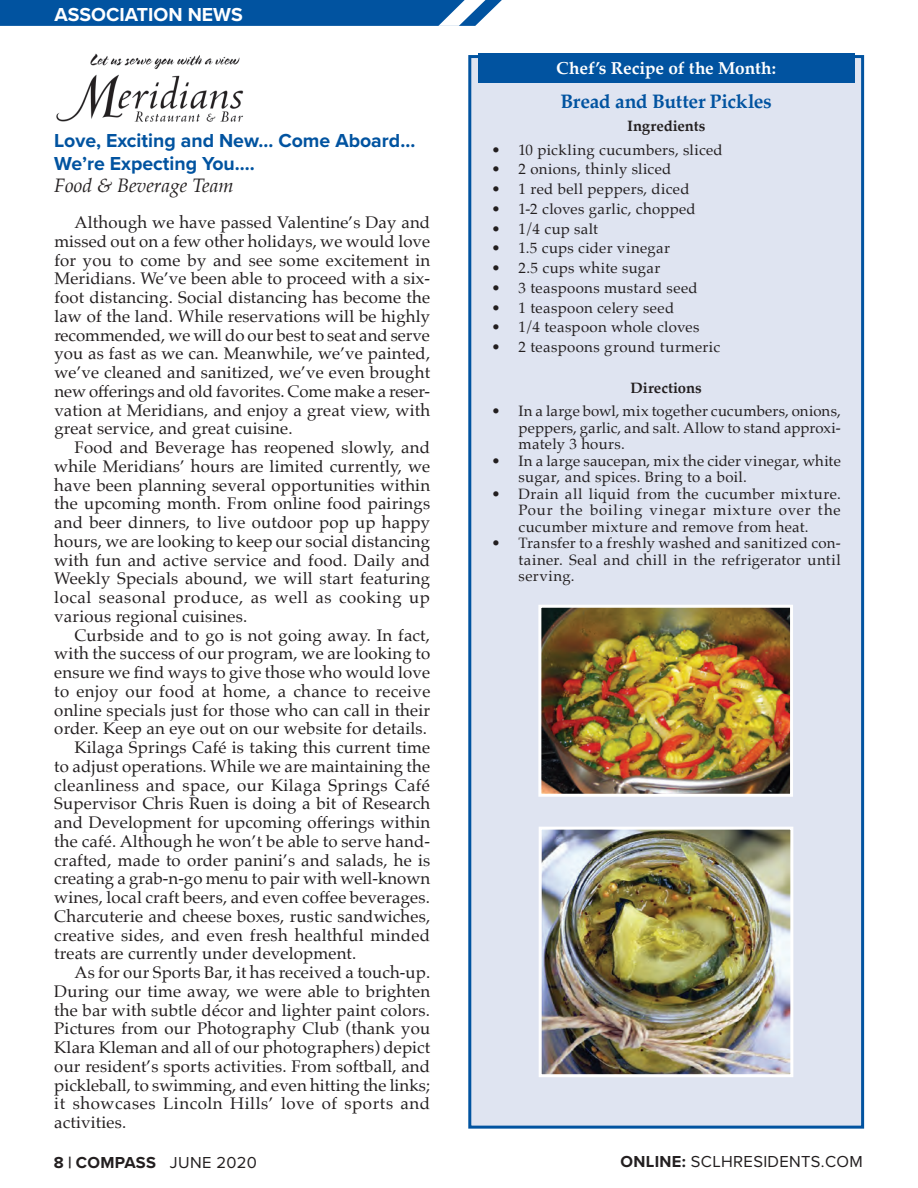
<style>
.page{position:relative;width:918px;height:1188px;background:#fff}
.page>*{position:absolute;margin:0;border:0;box-sizing:border-box;transform-origin:0 0}
.t1{font:700 19.5px/23.4px "Proxima Nova";color:#0153a0}
.t2{font:700 19.5px "Palatino";letter-spacing:-.01em;color:#0153a0}
.t3{font:italic 19.5px "Palatino";color:#231f20}
.t4{font:700 19.5px "Proxima Nova";color:#fff}
.t5{font:700 17.25px "Palatino";letter-spacing:-.005em;color:#fff}
.t6{font:16.8px/18.8px "Palatino";letter-spacing:.01em;color:#231f20;text-align:justify}
.t7{font:16.8px "Palatino";letter-spacing:.035em;color:#231f20}
.t8{font:16.5px "Proxima Nova";letter-spacing:.02em;color:#231f20}
.t9{font:700 16.5px "Proxima Nova";letter-spacing:.02em;color:#231f20}
.t10{font:15px/16.5px "Palatino";letter-spacing:.02em;color:#231f20;text-align:justify}
.t11{font:700 15px "Palatino";letter-spacing:.005em;color:#231f20}
.s1{font-weight:400}
.s2{font-weight:700}
</style>
<div class="page">
<img style="left:56px;top:53px;width:188px;height:68px">
<div style="left:470px;top:57px;width:393px;height:1070px;background:#dfe4f1"></div>
<div style="left:478px;top:53px;width:376px;height:29px;background:#0153a0"></div>
<div style="left:468px;top:55px;width:396px;height:1074px;border:3px solid #0153a0"></div>
<img style="left:542px;top:609px;width:247px;height:184px">
<img style="left:543px;top:831px;width:246px;height:242px">
<div style="left:538px;top:605px;width:255px;height:192px;border:3px solid #fff"></div>
<div style="left:539px;top:827px;width:254px;height:250px;border:3px solid #fff"></div>
<svg style="left:0;top:0;width:502px;height:26px"></svg>
<p class="t4" style="left:54px;top:0;width:190px">ASSOCIATION NEWS</p>
<p class="t1" style="left:54px;top:128px;width:362px">Love, Exciting and New… Come Aboard…<br>We’re Expecting You….</p>
<p class="t3" style="left:54px;top:169px;width:181px">Food &amp; Beverage Team</p>
<p class="t6" style="left:54px;top:213px;width:378px;text-indent:20px">Although we have passed Valentine’s Day and missed out on a few other holidays, we would love for you to come by and see some excitement in Meridians. We’ve been able to proceed with a six&shy;foot distancing. Social distancing has become the law of the land. While reservations will be highly recommended, we will do our best to seat and serve you as fast as we can. Meanwhile, we’ve painted, we’ve cleaned and sanitized, we’ve even brought new offerings and old favorites. Come make a reser&shy;vation at Meridians, and enjoy a great view, with great service, and great cuisine.</p>
<p class="t6" style="left:54px;top:438px;width:377px;text-indent:20px">Food and Beverage has reopened slowly, and while Meridians’ hours are limited currently, we have been planning several opportunities within the upcoming month. From online food pairings and beer dinners, to live outdoor pop up happy hours, we are looking to keep our social distancing with fun and active service and food. Daily and Weekly Specials abound, we will start featuring local seasonal produce, as well as cooking up various regional cuisines.</p>
<p class="t6" style="left:75px;top:625px;width:357px">Curbside and to go is not going away. In fact,</p>
<p class="t6" style="left:54px;top:644px;width:377px">with the success of our program, we are looking to</p>
<p class="t6" style="left:54px;top:663px;width:377px">ensure we find ways to give those who would love</p>
<p class="t6" style="left:54px;top:682px;width:378px">to enjoy our food at home, a chance to receive</p>
<p class="t6" style="left:54px;top:700px;width:377px">online specials just for those who can call in their</p>
<p class="t6" style="left:54px;top:719px;width:374px">order. Keep an eye out on our website for details.</p>
<p class="t6" style="left:75px;top:738px;width:357px">Kilaga Springs Café is taking this current time</p>
<p class="t6" style="left:54px;top:757px;width:377px">to adjust operations. While we are maintaining the</p>
<p class="t6" style="left:54px;top:775px;width:377px">cleanliness and space, our Kilaga Springs Café</p>
<p class="t6" style="left:54px;top:794px;width:377px">Supervisor Chris Ruen is doing a bit of Research</p>
<p class="t6" style="left:54px;top:813px;width:377px">and Development for upcoming offerings within</p>
<p class="t6" style="left:54px;top:832px;width:377px">the café. Although he won’t be able to serve hand-</p>
<p class="t6" style="left:54px;top:850px;width:377px">crafted, made to order panini’s and salads, he is</p>
<p class="t6" style="left:54px;top:869px;width:377px">creating a grab-n-go menu to pair with well-known</p>
<p class="t6" style="left:54px;top:888px;width:377px">wines, local craft beers, and even coffee beverages.</p>
<p class="t6" style="left:54px;top:907px;width:377px">Charcuterie and cheese boxes, rustic sandwiches,</p>
<p class="t6" style="left:54px;top:925px;width:377px">creative sides, and even fresh healthful minded</p>
<p class="t6" style="left:54px;top:944px;width:304px">treats are currently under development.</p>
<p class="t6" style="left:75px;top:963px;width:357px">As for our Sports Bar, it has received a touch-up.</p>
<p class="t6" style="left:54px;top:982px;width:377px">During our time away, we were able to brighten</p>
<p class="t6" style="left:54px;top:1000px;width:377px">the bar with subtle décor and lighter paint colors.</p>
<p class="t6" style="left:54px;top:1019px;width:377px">Pictures from our Photography Club (thank you</p>
<p class="t6" style="left:54px;top:1038px;width:377px">Klara Kleman and all of our photographers) depict</p>
<p class="t6" style="left:54px;top:1057px;width:377px">our resident’s sports activities. From softball, and</p>
<p class="t6" style="left:54px;top:1075px;width:377px">pickleball, to swimming, and even hitting the links;</p>
<p class="t7" style="left:54px;top:1090px;width:377px">it showcases Lincoln Hills’ love of sports and</p>
<p class="t6" style="left:54px;top:1113px;width:74px">activities.</p>
<p class="t9" style="left:54px;top:1150px;width:204px">8 | COMPASS <span class="s1">JUNE 2020</span></p>
<p class="t5" style="left:556px;top:58px;width:221px">Chef’s Recipe of the Month:</p>
<p class="t2" style="left:560px;top:90px;width:213px">Bread and Butter Pickles</p>
<p class="t11" style="left:627px;top:118px;width:80px">Ingredients</p>
<p class="t10" style="left:492px;top:141px;width:233px">• 10 pickling cucumbers, sliced</p>
<p class="t10" style="left:492px;top:161px;width:181px">• 2 onions, thinly sliced</p>
<p class="t10" style="left:492px;top:181px;width:199px">• 1 red bell peppers, diced</p>
<p class="t10" style="left:492px;top:201px;width:206px">• 1-2 cloves garlic, chopped</p>
<p class="t10" style="left:492px;top:220px;width:108px">• 1/4 cup salt</p>
<p class="t10" style="left:492px;top:240px;width:180px">• 1.5 cups cider vinegar</p>
<p class="t10" style="left:492px;top:260px;width:170px">• 2.5 cups white sugar</p>
<p class="t10" style="left:492px;top:279px;width:208px">• 3 teaspoons mustard seed</p>
<p class="t10" style="left:492px;top:299px;width:184px">• 1 teaspoon celery seed</p>
<p class="t10" style="left:492px;top:319px;width:209px">• 1/4 teaspoon whole cloves</p>
<p class="t10" style="left:492px;top:339px;width:230px">• 2 teaspoons ground turmeric</p>
<p class="t11" style="left:631px;top:379px;width:73px">Directions</p>
<p class="t10" style="left:519px;top:403px;width:324px;text-indent:-27px">• In a large bowl, mix together cucumbers, onions, peppers, garlic, and salt. Allow to stand approxi&shy;mately 3 hours.</p>
<p class="t10" style="left:519px;top:452px;width:324px;text-indent:-27px">• In a large saucepan, mix the cider vinegar, white sugar, and spices. Bring to a boil.</p>
<p class="t10" style="left:519px;top:485px;width:324px;text-indent:-27px">• Drain all liquid from the cucumber mixture.<br>Pour the boiling vinegar mixture over the cucumber mixture and remove from heat.</p>
<p class="t10" style="left:519px;top:535px;width:324px;text-indent:-27px">• Transfer to a freshly washed and sanitized con&shy;tainer. Seal and chill in the refrigerator until serving.</p>
<p class="t8" style="left:620px;top:1149px;width:244px"><span class="s2">ONLINE:</span> SCLHRESIDENTS.COM</p>
</div>
